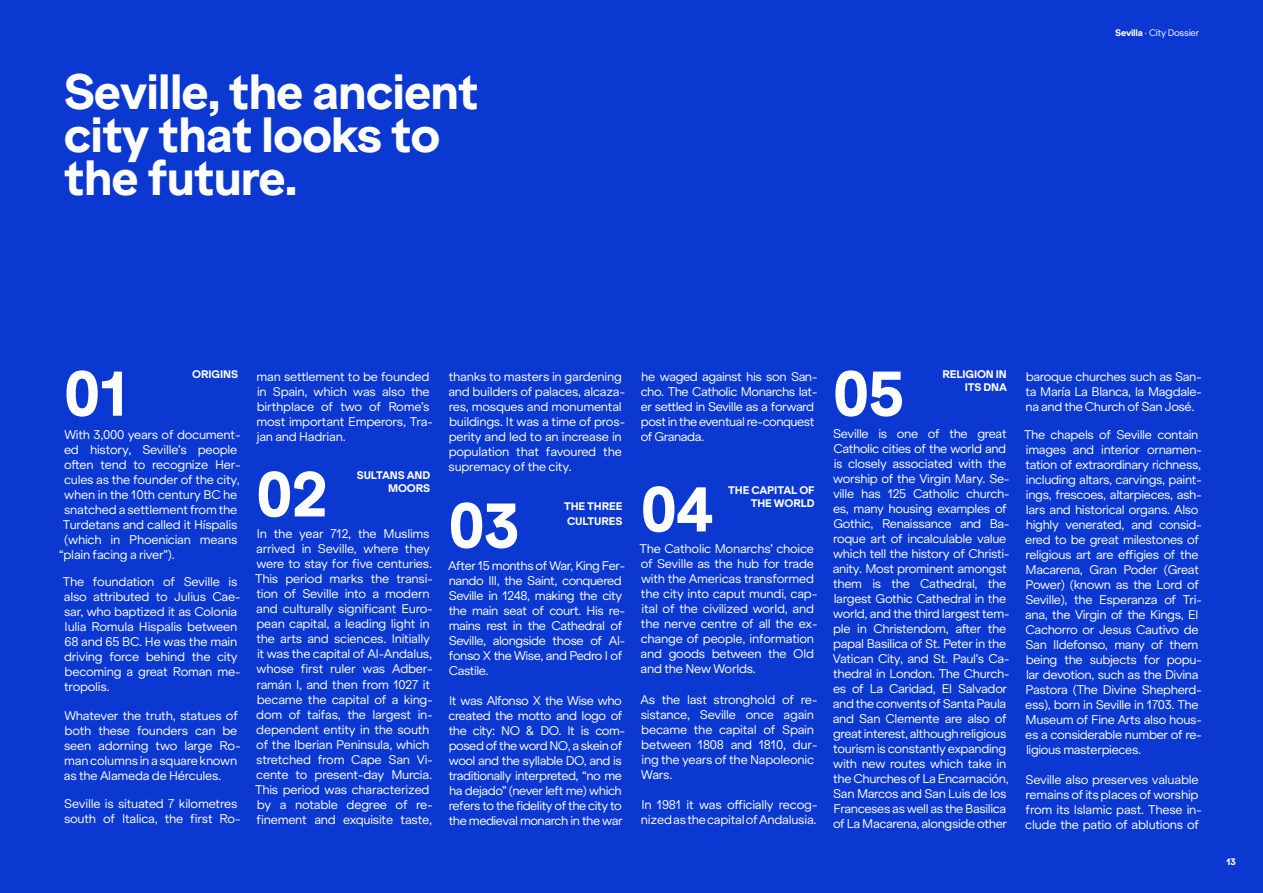
<style>
.page{position:relative;width:1263px;height:893px;background:#0a38d1}
.page>*{position:absolute;margin:0;border:0;box-sizing:border-box;transform-origin:0 0}
.t1{font:800 60px "Klarheit Grotesk";letter-spacing:-.015em;color:#fff}
.t2{font:800 47.1px/42.6px "Klarheit Grotesk";letter-spacing:-.025em;color:#fff}
.t3{font:12px/15px "Klarheit Grotesk";letter-spacing:-.03em;color:#fff}
.t4{font:800 10.5px/12.6px "Klarheit Grotesk";letter-spacing:-.015em;color:#fff;text-align:right}
.t5{font:9px "Klarheit Grotesk";letter-spacing:-.025em;color:#fff}
.t6{font:800 9px "Klarheit Grotesk";color:#fff}
.s1{font-weight:800}
</style>
<div class="page">
<h2 class="t2" style="left:64px;top:71px;width:417px">Seville, the ancient city that looks to the future.</h2>
<p class="t5" style="left:1115px;top:28px;width:85px"><span class="s1">Sevilla</span> · City Dossier</p>
<p class="t4" style="left:192px;top:368px;width:47px">ORIGINS</p>
<h1 class="t1" style="left:64px;top:358px;width:66px">01</h1>
<p class="t3" style="left:64px;top:427px;width:178px">With 3,000 years of document-</p>
<p class="t3" style="left:64px;top:442px;width:175px">ed history, Seville’s people</p>
<p class="t3" style="left:64px;top:457px;width:178px">often tend to recognize Her-</p>
<p class="t3" style="left:64px;top:472px;width:177px">cules as the founder of the city,</p>
<p class="t3" style="left:64px;top:487px;width:175px">when in the 10th century BC he</p>
<p class="t3" style="left:64px;top:502px;width:175px">snatched a settlement from the</p>
<p class="t3" style="left:63px;top:517px;width:176px">Turdetans and called it Híspalis</p>
<p class="t3" style="left:64px;top:532px;width:175px">(which in Phoenician means</p>
<p class="t3" style="left:59px;top:547px;width:117px">“plain facing a river”).</p>
<p class="t3" style="left:63px;top:574px;width:180px">The foundation of Seville is also attributed to Julius Cae&shy;sar, who baptized it as Colonia<br>Iulia Romula Hispalis between<br>68 and 65 BC. He was the main driving force behind the city becoming a great Roman me&shy;tropolis.</p>
<p class="t3" style="left:64px;top:708px;width:178px">Whatever the truth, statues of both these founders can be seen adorning two large Ro&shy;man columns in a square known as the Alameda de Hércules.</p>
<p class="t3" style="left:64px;top:796px;width:178px">Seville is situated 7 kilometres south of Italica, the first Ro-</p>
<p class="t3" style="left:256px;top:369px;width:178px">man settlement to be founded in Spain, which was also the birthplace of two of Rome’s most important Emperors, Tra&shy;jan and Hadrian.</p>
<p class="t4" style="left:357px;top:469px;width:75px">SULTANS AND<br>MOORS</p>
<h1 class="t1" style="left:256px;top:459px;width:73px">02</h1>
<p class="t3" style="left:255px;top:527px;width:180px">In the year 712, the Muslims arrived in Seville, where they were to stay for five centuries.<br>This period marks the transi&shy;tion of Seville into a modern and culturally significant Euro&shy;pean capital, a leading light in the arts and sciences. Initially it was the capital of Al-Andalus, whose first ruler was Adber&shy;ramán I, and then from 1027 it became the capital of a king&shy;dom of taifas, the largest in&shy;dependent entity in the south of the Iberian Peninsula, which stretched from Cape San Vi&shy;cente to present-day Murcia.<br>This period was characterized by a notable degree of re&shy;finement and exquisite taste,</p>
<p class="t3" style="left:448px;top:369px;width:178px">thanks to masters in gardening and builders of palaces, alcaza&shy;res, mosques and monumental buildings. It was a time of pros&shy;perity and led to an increase in population that favoured the supremacy of the city.</p>
<p class="t4" style="left:564px;top:499px;width:60px;line-height:14.4px;text-align:left">THE THREE<br>CULTURES</p>
<h1 class="t1" style="left:448px;top:490px;width:72px">03</h1>
<p class="t3" style="left:448px;top:558px;width:179px">After 15 months of War, King Fer&shy;nando III, the Saint, conquered<br>Seville in 1248, making the city the main seat of court. His re&shy;mains rest in the Cathedral of<br>Seville, alongside those of Al&shy;fonso X the Wise, and Pedro I of<br>Castile.</p>
<p class="t3" style="left:448px;top:693px;width:178px">It was Alfonso X the Wise who created the motto and logo of the city: NO &amp; DO. It is com&shy;posed of the word NO, a skein of wool and the syllable DO, and is traditionally interpreted, “no me ha dejado” (never left me) which refers to the fidelity of the city to the medieval monarch in the war</p>
<p class="t3" style="left:641px;top:369px;width:178px">he waged against his son San&shy;cho. The Catholic Monarchs lat&shy;er settled in Seville as a forward post in the eventual re-conquest of Granada.</p>
<p class="t4" style="left:728px;top:484px;width:88px">THE CAPITAL OF<br>THE WORLD</p>
<h1 class="t1" style="left:640px;top:474px;width:74px">04</h1>
<p class="t3" style="left:639px;top:542px;width:180px">The Catholic Monarchs’ choice of Seville as the hub for trade with the Americas transformed the city into caput mundi, cap&shy;ital of the civilized world, and the nerve centre of all the ex&shy;change of people, information and goods between the Old and the New Worlds.</p>
<p class="t3" style="left:640px;top:692px;width:179px">As the last stronghold of re&shy;sistance, Seville once again became the capital of Spain between 1808 and 1810, dur&shy;ing the years of the Napoleonic<br>Wars.</p>
<p class="t3" style="left:641px;top:797px;width:178px">In 1981 it was officially recog&shy;nized as the capital of Andalusia.</p>
<p class="t4" style="left:942px;top:368px;width:66px">RELIGION IN<br>ITS DNA</p>
<h1 class="t1" style="left:833px;top:358px;width:73px">05</h1>
<p class="t3" style="left:833px;top:426px;width:178px">Seville is one of the great<br>Catholic cities of the world and is closely associated with the worship of the Virgin Mary. Se&shy;ville has 125 Catholic church&shy;es, many housing examples of<br>Gothic, Renaissance and Ba&shy;roque art of incalculable value which tell the history of Christi&shy;anity. Most prominent amongst them is the Cathedral, the largest Gothic Cathedral in the world, and the third largest tem&shy;ple in Christendom, after the papal Basilica of St. Peter in the<br>Vatican City, and St. Paul’s Ca&shy;thedral in London. The Church&shy;es of La Caridad, El Salvador and the convents of Santa Paula and San Clemente are also of great interest, although religious tourism is constantly expanding with new routes which take in the Churches of La Encarnación,<br>San Marcos and San Luis de los<br>Franceses as well as the Basilica of La Macarena, alongside other</p>
<p class="t3" style="left:1025px;top:369px;width:178px;text-align:justify">baroque churches such as San&shy;ta María La Blanca, la Magdale&shy;na and the Church of San José.</p>
<p class="t3" style="left:1024px;top:427px;width:180px">The chapels of Seville contain images and interior ornamen&shy;tation of extraordinary richness, including altars, carvings, paint&shy;ings, frescoes, altarpieces, ash&shy;lars and historical organs. Also highly venerated, and consid&shy;ered to be great milestones of religious art are effigies of the<br>Macarena, Gran Poder (Great<br>Power) (known as the Lord of<br>Seville), the Esperanza of Tri&shy;ana, the Virgin of the Kings, El<br>Cachorro or Jesus Cautivo de<br>San Ildefonso, many of them being the subjects for popu&shy;lar devotion, such as the Divina<br>Pastora (The Divine Shepherd&shy;ess), born in Seville in 1703. The<br>Museum of Fine Arts also hous&shy;es a considerable number of re&shy;ligious masterpieces.</p>
<p class="t3" style="left:1025px;top:772px;width:178px">Seville also preserves valuable remains of its places of worship from its Islamic past. These in&shy;clude the patio of ablutions of</p>
<p class="t6" style="left:1226px;top:857px;width:11px">13</p>
</div>
